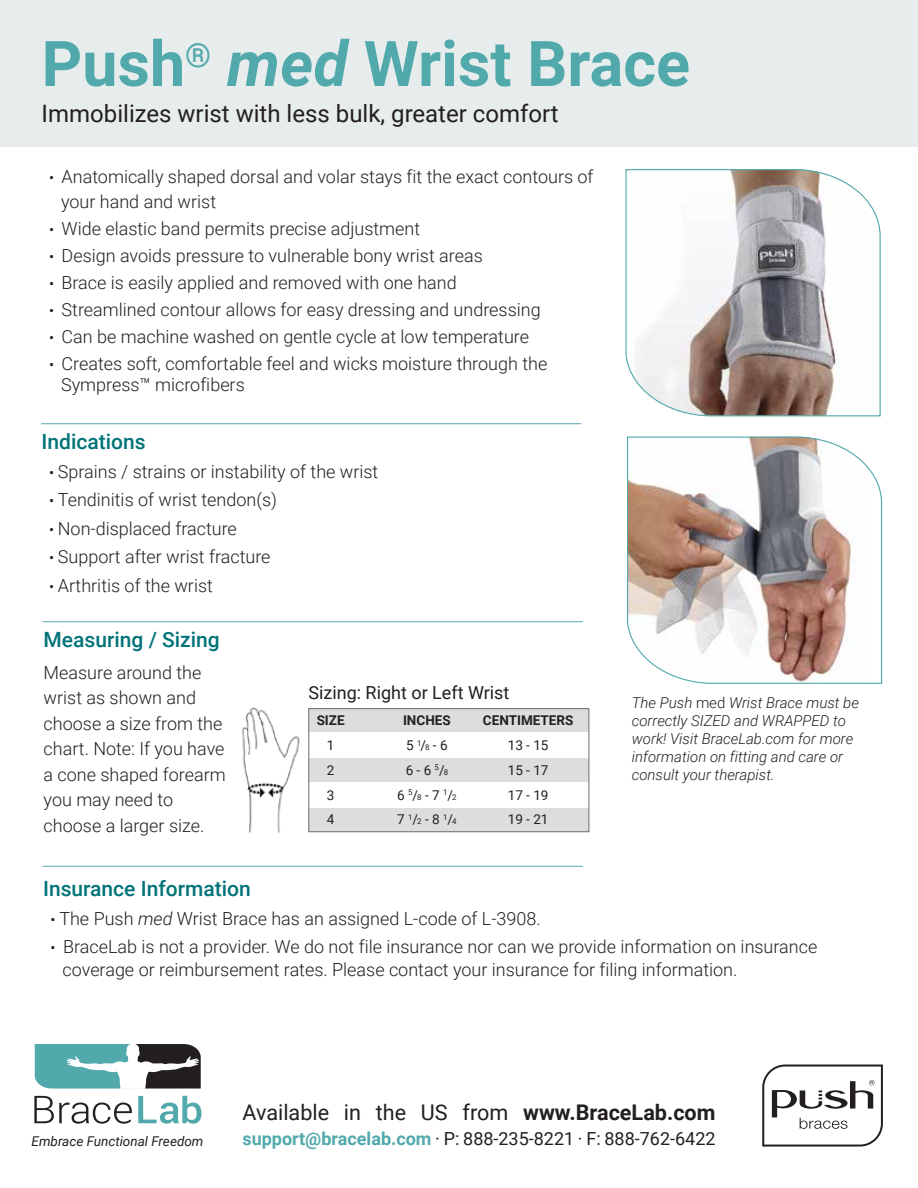
<style>
.page{position:relative;width:918px;height:1188px;background:#fff}
.page>*{position:absolute;margin:0;border:0;box-sizing:border-box;transform-origin:0 0}
.t1{font:700 63px "Roboto";color:#52a9ac}
.t2{font:24px "Roboto";color:#231f20}
.t3{font:21.6px "Roboto";color:#231f20}
.t4{font:500 21px "Roboto";color:#007378}
.t5{font:300 18px/25.5px "Roboto";color:#231f20}
.t6{font:18px "Roboto";color:#231f20}
.t7{font:italic 300 15px/18px "Roboto";color:#231f20}
.t8{font:13.5px/24.8px "Roboto";color:#231f20;text-align:justify}
.t9{font:italic 13.5px "Roboto";color:#231f20}
.t10{font:700 13.5px "Roboto";color:#231f20}
.s1{font-style:italic}
.s2{font-weight:400;font-size:15px}
.s3{font-weight:700}
.s4{font-size:7.8px}
.s5{font-style:normal}
.s6{font-weight:700;color:#52a9ac}
</style>
<div class="page">
<svg style="left:34px;top:1096px;width:98px;height:28px"></svg>
<svg style="left:138px;top:1096px;width:63px;height:28px"></svg>
<svg style="left:35px;top:1044px;width:166px;height:45px"></svg>
<svg style="left:762px;top:1065px;width:121px;height:82px"></svg>
<div style="left:0;top:0;width:918px;height:147px;background:#e7ecec"></div>
<svg style="left:625px;top:169px;width:256px;height:248px"></svg>
<img style="left:627px;top:436px;width:256px;height:248px">
<hr style="left:43px;top:621px;width:540px;height:1px;background:#52a9ac">
<hr style="left:43px;top:866px;width:540px;height:1px;background:#52a9ac">
<hr style="left:41px;top:423px;width:540px;height:1px;background:#52a9ac">
<div style="left:309px;top:709px;width:280px;height:23px;background:#dcddde"></div>
<div style="left:309px;top:758px;width:280px;height:24px;background:#dcddde"></div>
<div style="left:309px;top:808px;width:280px;height:24px;background:#dcddde"></div>
<div style="left:308px;top:708px;width:281px;height:124px;border:1px solid #6d6e71"></div>
<img style="left:241px;top:708px;width:59px;height:125px">
<h1 class="t1" style="left:42px;top:19px;width:650px">Push<sup>®</sup> <span class="s1">med</span> Wrist Brace</h1>
<h2 class="t2" style="left:42px;top:96px;width:519px">Immobilizes wrist with less bulk, greater comfort</h2>
<p class="t5" style="left:61px;top:163px;width:534px;text-indent:-12px"><span class="s2">•</span> Anatomically shaped dorsal and volar stays fit the exact contours of your hand and wrist</p>
<p class="t5" style="left:49px;top:216px;width:373px"><span class="s2">•</span> Wide elastic band permits precise adjustment</p>
<p class="t5" style="left:49px;top:243px;width:435px"><span class="s2">•</span> Design avoids pressure to vulnerable bony wrist areas</p>
<p class="t5" style="left:49px;top:270px;width:409px"><span class="s2">•</span> Brace is easily applied and removed with one hand</p>
<p class="t5" style="left:49px;top:297px;width:493px"><span class="s2">•</span> Streamlined contour allows for easy dressing and undressing</p>
<p class="t5" style="left:49px;top:324px;width:482px"><span class="s2">•</span> Can be machine washed on gentle cycle at low temperature</p>
<p class="t5" style="left:61px;top:353px;width:488px;line-height:21px;text-indent:-12px"><span class="s2">•</span> Creates soft, comfortable feel and wicks moisture through the<br>Sympress™ microfibers</p>
<p class="t4" style="left:42px;top:427px;width:105px">Indications</p>
<p class="t5" style="left:49px;top:458px;width:331px"><span class="s2">•</span> Sprains / strains or instability of the wrist</p>
<p class="t5" style="left:49px;top:486px;width:230px"><span class="s2">•</span> Tendinitis of wrist tendon(s)</p>
<p class="t5" style="left:49px;top:515px;width:189px"><span class="s2">•</span> Non-displaced fracture</p>
<p class="t5" style="left:49px;top:543px;width:223px"><span class="s2">•</span> Support after wrist fracture</p>
<p class="t5" style="left:49px;top:572px;width:165px"><span class="s2">•</span> Arthritis of the wrist</p>
<p class="t4" style="left:44px;top:625px;width:178px">Measuring / Sizing</p>
<p class="t5" style="left:44px;top:659px;width:184px">Measure around the wrist as shown and choose a size from the chart. Note: If you have a cone shaped forearm you may need to choose a larger size.</p>
<p class="t6" style="left:308px;top:680px;width:203px">Sizing: Right or Left Wrist</p>
<p class="t8" style="left:397px;top:708px;width:61px;text-align:center"><span class="s3">INCHES<br></span>5 <sup>1</sup>/<span class="s4">8</span> - 6<br>6 - 6 <sup>5</sup>/<span class="s4">8<br></span>6 <sup>5</sup>/<span class="s4">8</span> - 7 <sup>1</sup>/<span class="s4">2<br></span>7 <sup>1</sup>/<span class="s4">2</span> - 8 <sup>1</sup>/<span class="s4">4</span></p>
<p class="t10" style="left:483px;top:711px;width:92px">CENTIMETERS</p>
<p class="t8" style="left:508px;top:733px;width:42px">13 - 15<br>15 - 17<br>17 - 19<br>19 - 21</p>
<p class="t10" style="left:317px;top:711px;width:30px">SIZE</p>
<p class="t8" style="left:327px;top:733px;width:9px">1<br>2<br>3<br>4</p>
<p class="t7" style="left:632px;top:693px;width:229px">The Push <span class="s5">med</span> Wrist Brace must be correctly SIZED and WRAPPED to work! Visit BraceLab.com for more information on fitting and care or consult your therapist.</p>
<p class="t4" style="left:43px;top:874px;width:209px">Insurance Information</p>
<p class="t5" style="left:51px;top:905px;width:492px"><span class="s2">•</span> The Push <span class="s1">med</span> Wrist Brace has an assigned L-code of L-3908.</p>
<p class="t5" style="left:63px;top:935px;width:756px;line-height:22.5px;text-indent:-12px"><span class="s2">•</span> BraceLab is not a provider. We do not file insurance nor can we provide information on insurance coverage or reimbursement rates. Please contact your insurance for filing information.</p>
<p class="t9" style="left:32px;top:1132px;width:173px">Embrace Functional Freedom</p>
<p class="t3" style="left:242px;top:1097px;width:475px">Available in the US from <span class="s3">www.BraceLab.com</span></p>
<p class="t6" style="left:242px;top:1126px;width:475px"><span class="s6">support@bracelab.com</span> · P: 888-235-8221 · F: 888-762-6422</p>
</div>
